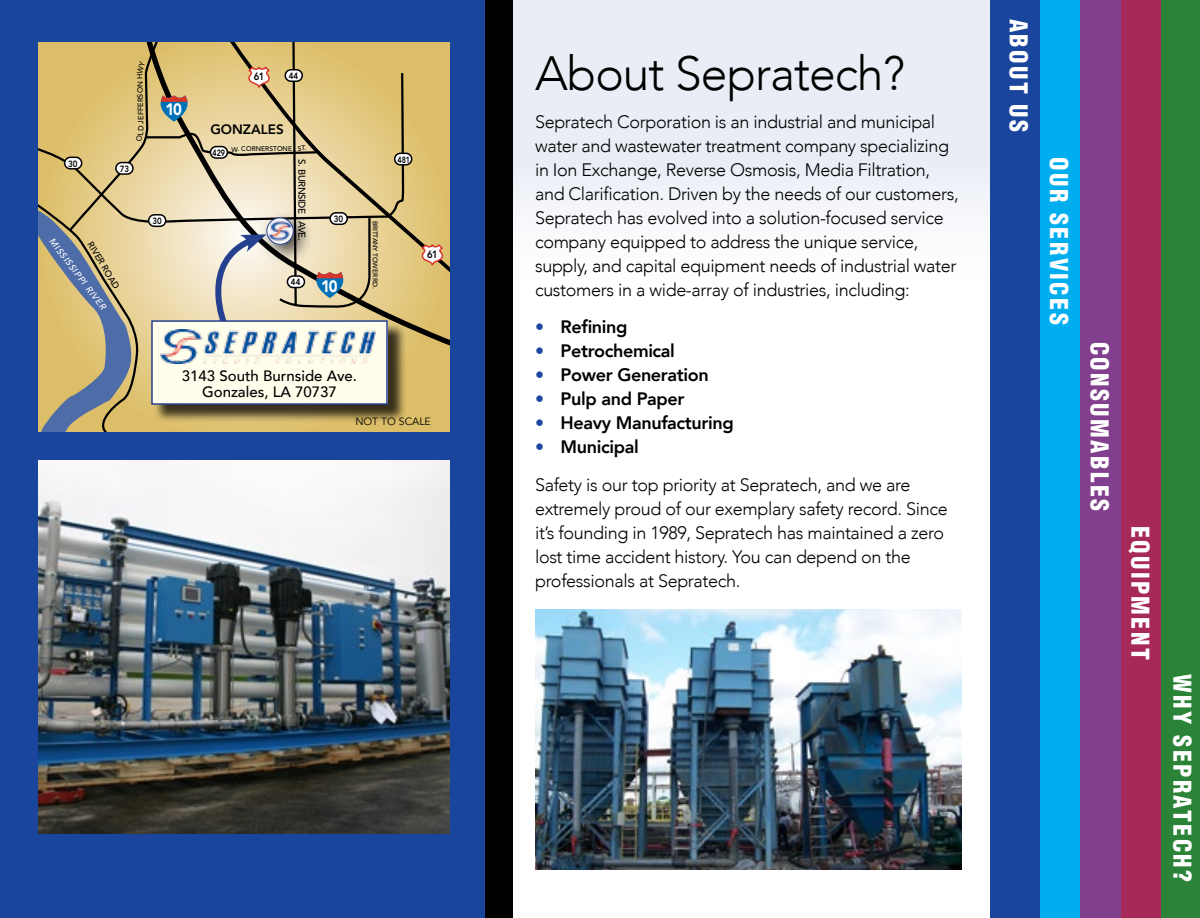
<style>
.page{position:relative;width:1200px;height:918px;background:#fff}
.page>*{position:absolute;margin:0;border:0;box-sizing:border-box;transform-origin:0 0}
.t1{font:300 48px "Avenir";letter-spacing:-.02em;color:#000}
.t2{font:900 condensed 24px "Helvetica";letter-spacing:.1em;color:#fff}
.t3{font:300 18px/24px "Avenir";letter-spacing:-.02em;color:#000}
.t4{font:800 18px "Avenir";letter-spacing:-.02em;color:#000}
.t5{font:900 16.5px "Avenir";color:#fff;scale:.9 1}
.t6{font:500 15px/15.8px "Avenir";color:#000;text-align:center}
.t7{font:800 13.5px "Avenir";color:#000}
.t8{font:10.5px "Avenir";color:#000}
.t9{font:800 10.5px "Avenir";color:#000;scale:.9 1}
.t10{font:500 9.75px "Avenir";letter-spacing:-.04em;color:#000}
.t11{font:italic 500 9px "Avenir";color:#fff}
.t12{font:800 9px "Avenir";color:#000;scale:.9 1}
.t13{font:800 9px "Avenir";color:#000;scale:.8 1}
.t14{font:800 9px "Avenir";color:#000;scale:.88 1}
.t15{font:500 7.5px "Avenir";color:#000}
.t16{font:500 6.75px "Avenir";letter-spacing:-.02em;color:#000}
.s1{color:#19459d}
.s2{font-weight:800;color:#19459d}
.s3{font-weight:800}
</style>
<div class="page">
<div style="left:0;top:0;width:500px;height:918px;background:#19459d"></div>
<div style="left:39px;top:42px;width:410px;height:390px;background:#dcbe69"></div>
<svg style="left:271px;top:298px;width:178px;height:47px"></svg>
<svg style="left:406px;top:140px;width:43px;height:158px"></svg>
<svg style="left:271px;top:42px;width:135px;height:267px"></svg>
<div style="left:330px;top:213px;width:17px;height:11px;background:#fff;border-radius:6px"></div>
<div style="left:329px;top:212px;width:19px;height:13px;border:2px solid #000;border-radius:6px"></div>
<div style="left:287px;top:276px;width:17px;height:12px;background:#fff;border-radius:6px"></div>
<div style="left:287px;top:275px;width:18px;height:13px;border:2px solid #000;border-radius:6px"></div>
<div style="left:285px;top:70px;width:17px;height:11px;background:#fff;border-radius:6px"></div>
<div style="left:284px;top:69px;width:19px;height:13px;border:2px solid #000;border-radius:6px"></div>
<div style="left:395px;top:153px;width:17px;height:12px;background:#fff;border-radius:6px"></div>
<div style="left:394px;top:153px;width:18px;height:13px;border:2px solid #000;border-radius:6px"></div>
<svg style="left:309px;top:272px;width:41px;height:26px"></svg>
<svg style="left:420px;top:243px;width:25px;height:25px"></svg>
<img style="left:39px;top:461px;width:410px;height:372px">
<div style="left:500px;top:0;width:496px;height:308px;background:linear-gradient(to bottom,#e1e7f1,#fcfcfd)"></div>
<img style="left:535px;top:609px;width:426px;height:261px">
<div style="left:258px;top:210px;width:57px;height:56px;background:#000;opacity:.75"></div>
<div style="left:267px;top:218px;width:26px;height:26px;background:#4b609e;border-radius:50%"></div>
<img style="left:271px;top:218px;width:20px;height:26px">
<div style="left:266px;top:218px;width:27px;height:27px;border:1px solid #25408f;border-radius:50%"></div>
<div style="left:153px;top:323px;width:253px;height:101px;background:#000;opacity:.75"></div>
<div style="left:152px;top:321px;width:235px;height:83px;background:#fffdeb"></div>
<div style="left:151px;top:320px;width:237px;height:85px;border:2px solid #25408f"></div>
<img style="left:271px;top:330px;width:104px;height:34px">
<div style="left:1120px;top:0;width:41px;height:918px;background:#a7295a"></div>
<div style="left:1039px;top:0;width:41px;height:918px;background:#00aeef"></div>
<div style="left:990px;top:0;width:50px;height:918px;background:#19459d"></div>
<div style="left:1161px;top:0;width:39px;height:918px;background:#2a8336"></div>
<div style="left:1080px;top:0;width:40px;height:918px;background:#813f8d"></div>
<div style="left:485px;top:0;width:27px;height:918px;background:#000"></div>
<svg style="left:39px;top:42px;width:232px;height:390px"></svg>
<p class="t12" style="left:68px;top:156px;width:12px">30</p>
<p class="t15" style="left:134px;top:124px;width:51px;rotate:-91deg">JEFFERSON H</p>
<p class="t14" style="left:120px;top:162px;width:12px">73</p>
<p class="t5" style="left:165px;top:95px;width:20px">10</p>
<p class="t11" style="left:56px;top:236px;width:89px;rotate:53deg">MISSISSIPPI RIVER</p>
<p class="t14" style="left:152px;top:214px;width:12px">30</p>
<p class="t9" style="left:254px;top:69px;width:13px">61</p>
<p class="t12" style="left:289px;top:69px;width:12px">44</p>
<p class="t7" style="left:210px;top:119px;width:75px">GONZALES</p>
<p class="t13" style="left:212px;top:146px;width:17px">429</p>
<p class="t16" style="left:231px;top:143px;width:76px;rotate:-1deg">W. CORNERSTONE ST.</p>
<p class="t10" style="left:310px;top:159px;width:83px;rotate:90deg">S. BURNSIDE AVE.</p>
<p class="t12" style="left:291px;top:275px;width:12px">44</p>
<p class="t12" style="left:334px;top:212px;width:12px">30</p>
<p class="t5" style="left:321px;top:272px;width:20px">10</p>
<p class="t13" style="left:397px;top:152px;width:17px">481</p>
<p class="t16" style="left:381px;top:221px;width:70px;rotate:90deg">BRITTANY TOWER RD.</p>
<p class="t9" style="left:427px;top:246px;width:13px">61</p>
<p class="t6" style="left:182px;top:367px;width:177px">3143 South Burnside Ave.<br>Gonzales, LA 70737</p>
<p class="t8" style="left:355px;top:415px;width:77px">NOT TO SCALE</p>
<h1 class="t1" style="left:535px;top:45px;width:371px">About Sepratech?</h1>
<p class="t3" style="left:535px;top:109px;width:425px">Sepratech Corporation is an industrial and municipal water and wastewater treatment company specializing in Ion Exchange, Reverse Osmosis, Media Filtration, and Clarification. Driven by the needs of our customers, Sepratech has evolved into a solution-focused service company equipped to address the unique service, supply, and capital equipment needs of industrial water customers in a wide-array of industries, including:</p>
<p class="t4" style="left:535px;top:313px;width:94px"><span class="s1">•</span> Refining</p>
<p class="t4" style="left:535px;top:337px;width:141px"><span class="s1">•</span> Petrochemical</p>
<p class="t4" style="left:535px;top:361px;width:175px"><span class="s1">•</span> Power Generation</p>
<p class="t4" style="left:535px;top:385px;width:151px"><span class="s1">•</span> Pulp and Paper</p>
<p class="t4" style="left:535px;top:409px;width:200px"><span class="s1">•</span> Heavy Manufacturing</p>
<p class="t3" style="left:535px;top:428px;width:377px;line-height:37.5px"><span class="s2">•</span> <span class="s3">Municipal<br></span>Safety is our top priority at Sepratech, and we are</p>
<p class="t3" style="left:535px;top:496px;width:414px">extremely proud of our exemplary safety record. Since it’s founding in 1989, Sepratech has maintained a zero lost time accident history. You can depend on the professionals at Sepratech.</p>
<h2 class="t2" style="left:1033px;top:19px;width:115px;rotate:90deg">ABOUT US</h2>
<h2 class="t2" style="left:1074px;top:157px;width:169px;rotate:90deg">OUR SERVICES</h2>
<h2 class="t2" style="left:1114px;top:342px;width:171px;rotate:90deg">CONSUMABLES</h2>
<h2 class="t2" style="left:1155px;top:526px;width:135px;rotate:90deg">EQUIPMENT</h2>
<h2 class="t2" style="left:1197px;top:674px;width:209px;rotate:90deg">WHY SEPRATECH?</h2>
</div>
